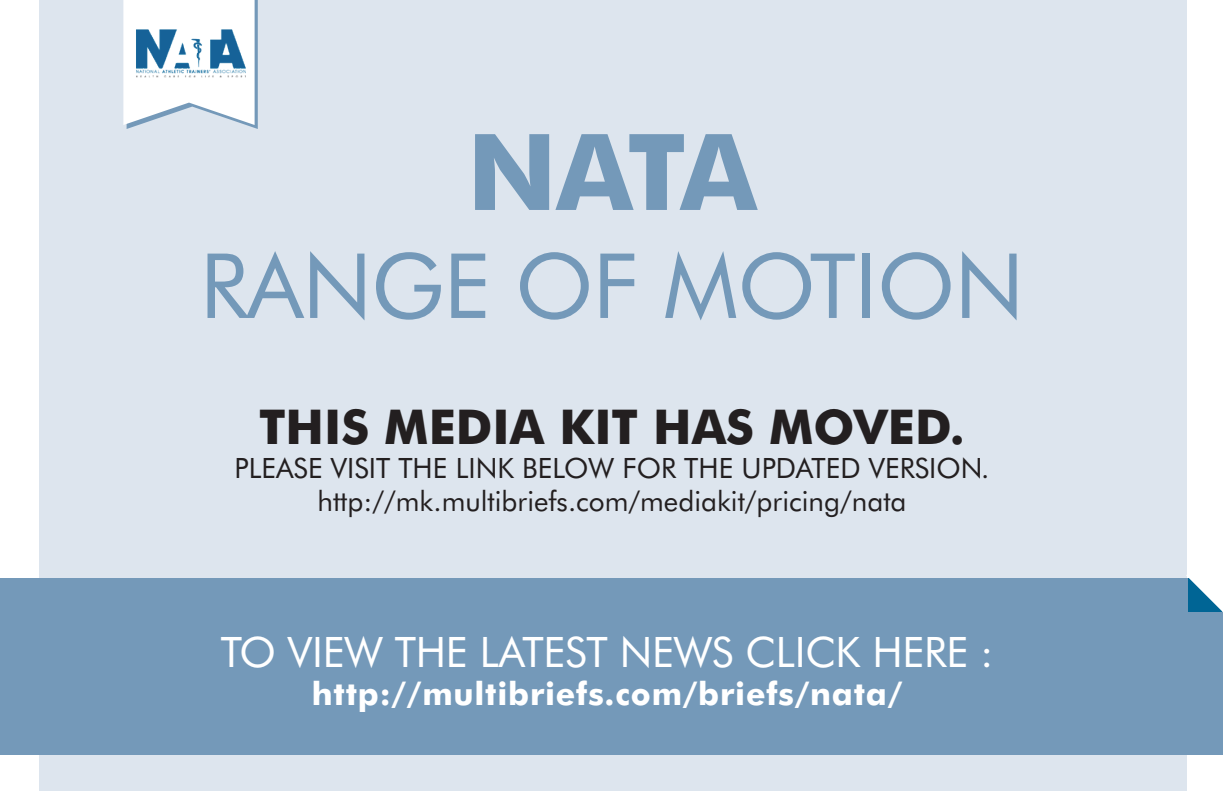
<style>
.page{position:relative;width:1224px;height:792px;background:#fff}
.page>*{position:absolute;margin:0;border:0;box-sizing:border-box;transform-origin:0 0}
.t1{font:700 106px "Futura BT";color:#7499b9}
.t2{font:90px "Futura BT";letter-spacing:-.01em;color:#7499b9}
.t3{font:700 48px "Futura BT";color:#231f20}
.t4{font:42px "Futura BT";letter-spacing:-.005em;color:#fff}
.t5{font:700 32px "Futura BT";letter-spacing:.025em;color:#fff}
.t6{font:28px "Futura BT";color:#231f20}
</style>
<div class="page">
<div style="left:39px;top:0;width:1148px;height:791px;background:#dde5ee"></div>
<svg style="left:123px;top:0;width:135px;height:129px"></svg>
<div style="left:0;top:578px;width:1222px;height:177px;background:#7499b9"></div>
<svg style="left:1186px;top:575px;width:37px;height:38px"></svg>
<img style="left:131px;top:12px;width:118px;height:81px">
<h1 class="t1" style="left:467px;top:108px;width:72px">nata</h1>
<h2 class="t2" style="left:200px;top:231px;width:826px">RANGE OF MOTION</h2>
<h3 class="t3" style="left:259px;top:398px;width:707px">This media kit has moved.</h3>
<p class="t6" style="left:235px;top:451px;width:712px">PLEASE VISIT THE LINK BELOW FOR THE UPDATED VERSION</p>
<p class="t6" style="left:981px;top:451px;width:10px">.</p>
<p class="t6" style="left:317px;top:484px;width:591px">HTTP://MK.MULTIBRIEFS.COM/MEDIAKIT/PRICING/NATA</p>
<h3 class="t4" style="left:221px;top:626px;width:775px">TO VIEW THE LATEST NEWS CLICK HERE :</h3>
<p class="t5" style="left:312px;top:674px;width:592px">http://multibriefs.com/briefs/nata/</p>
</div>
